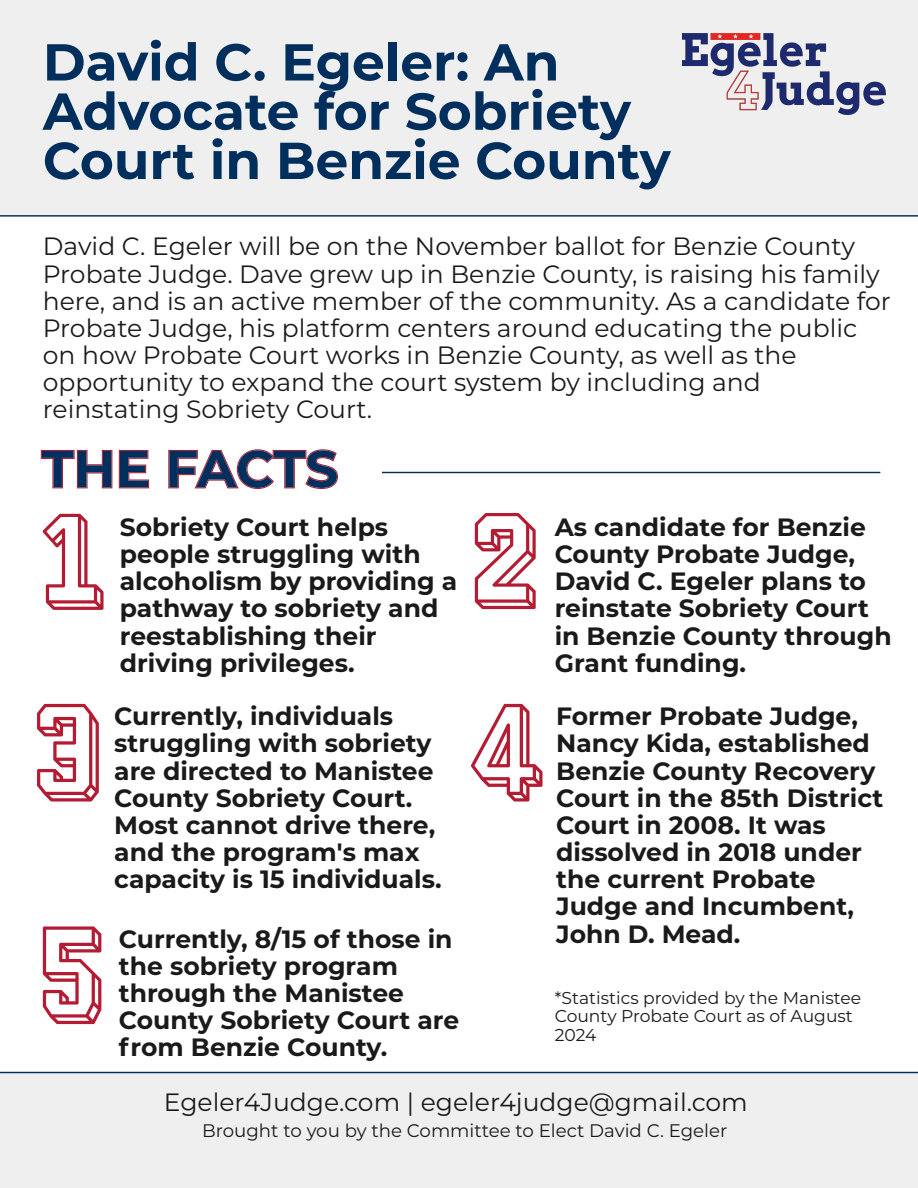
<style>
.page{position:relative;width:918px;height:1188px;background:#fff}
.page>*{position:absolute;margin:0;border:0;box-sizing:border-box;transform-origin:0 0}
.t1{font:700 51.9px/49.2px "Montserrat";color:#002e5d}
.t2{font:700 25.05px/27.2px "Montserrat";color:#1a1a1a}
.t3{font:25.05px/27.2px "Montserrat";color:#1a1a1a}
.t4{font:18.15px "Montserrat";color:#1a1a1a}
.t5{font:17.1px/18.6px "Montserrat";color:#1a1a1a}
</style>
<div class="page">
<div style="left:0;top:1072px;width:918px;height:116px;background:#efefef"></div>
<svg style="left:41px;top:449px;width:297px;height:40px"></svg>
<svg style="left:43px;top:514px;width:61px;height:96px"></svg>
<svg style="left:475px;top:513px;width:61px;height:96px"></svg>
<hr style="left:382px;top:472px;width:498px;height:1px;background:#002e5d">
<svg style="left:37px;top:704px;width:62px;height:98px"></svg>
<div style="left:0;top:0;width:918px;height:215px;background:#efefef"></div>
<svg style="left:471px;top:704px;width:72px;height:98px"></svg>
<svg style="left:43px;top:926px;width:58px;height:98px"></svg>
<hr style="left:0;top:1072px;width:918px;height:1px;background:#002e5d">
<hr style="left:0;top:215px;width:918px;height:2px;background:#002e5d">
<img style="left:683px;top:34px;width:203px;height:80px">
<h1 class="t1" style="left:43px;top:35px;width:629px">David C. Egeler: An<br>Advocate for Sobriety<br>Court in Benzie County</h1>
<p class="t3" style="left:43px;top:232px;width:850px">David C. Egeler will be on the November ballot for Benzie County Probate Judge. Dave grew up in Benzie County, is raising his family here, and is an active member of the community. As a candidate for Probate Judge, his platform centers around educating the public on how Probate Court works in Benzie County, as well as the opportunity to expand the court system by including and reinstating Sobriety Court.</p>
<h1 class="t1" style="left:42px;top:442px;width:298px">THE FACTS</h1>
<p class="t2" style="left:120px;top:512px;width:339px">Sobriety Court helps people struggling with alcoholism by providing a pathway to sobriety and reestablishing their driving privileges.</p>
<p class="t2" style="left:114px;top:701px;width:329px">Currently, individuals struggling with sobriety are directed to Manistee<br>County Sobriety Court.<br>Most cannot drive there, and the program's max capacity is 15 individuals.</p>
<p class="t2" style="left:119px;top:924px;width:342px">Currently, 8/15 of those in the sobriety program through the Manistee<br>County Sobriety Court are from Benzie County.</p>
<p class="t2" style="left:555px;top:512px;width:338px">As candidate for Benzie<br>County Probate Judge,<br>David C. Egeler plans to reinstate Sobriety Court in Benzie County through<br>Grant funding.</p>
<p class="t2" style="left:556px;top:701px;width:329px">Former Probate Judge,<br>Nancy Kida, established<br>Benzie County Recovery<br>Court in the 85th District<br>Court in 2008. It was dissolved in 2018 under the current Probate<br>Judge and Incumbent,<br>John D. Mead.</p>
<p class="t5" style="left:555px;top:988px;width:308px">*Statistics provided by the Manistee<br>County Probate Court as of August<br>2024</p>
<p class="t3" style="left:164px;top:1088px;width:585px">Egeler4Judge.com | egeler4judge@gmail.com</p>
<p class="t4" style="left:202px;top:1118px;width:527px">Brought to you by the Committee to Elect David C. Egeler</p>
</div>
